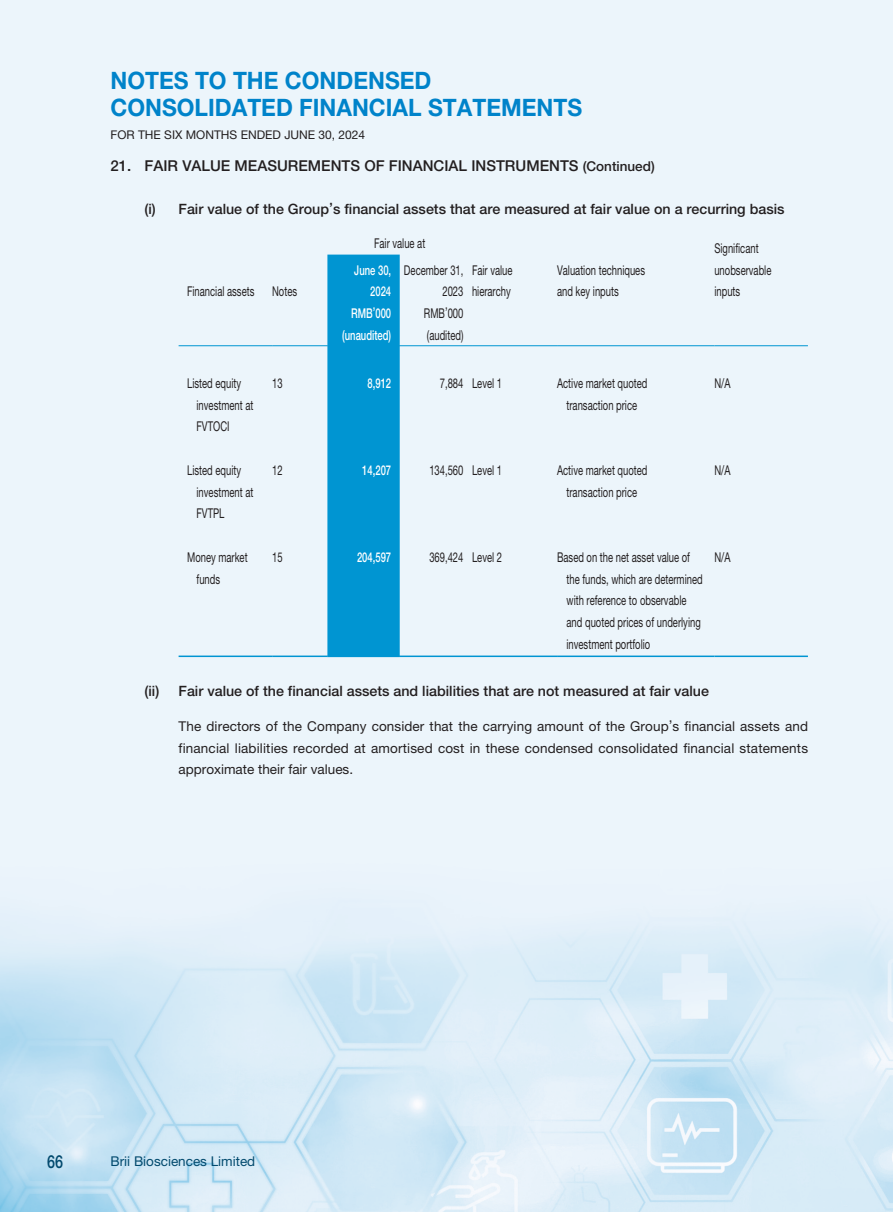
<style>
.page{position:relative;width:893px;height:1212px;background:#fff}
.page>*{position:absolute;margin:0;border:0;box-sizing:border-box;transform-origin:0 0}
.t1{font:700 24px/27px "Helvetica Neue LT Std";color:#0083ca;scale:.95 1}
.t2{font:500 18px "Helvetica Neue LT Std";color:#024a6e;scale:.8 1}
.t3{font:500 15px "Helvetica Neue LT Std";color:#231f20}
.t4{font:500 14.25px "Helvetica Neue LT Std";color:#231f20}
.t5{font:13.5px/21.8px "Helvetica Neue LT Std";color:#231f20;scale:.7 1}
.t6{font:13.5px/21.8px "Helvetica Neue LT Std";color:#231f20;text-align:justify}
.t7{font:500 13.5px/21.8px "Helvetica Neue LT Std";color:#fff;text-align:right;scale:.7 1}
.t8{font:13.5px "Helvetica Neue LT Std";color:#024a6e}
.t9{font:12px "Helvetica Neue LT Std";color:#231f20}
.s1{font-size:13.5px}
</style>
<div class="page">
<img style="left:0;top:0;width:893px;height:1212px">
<div style="left:327px;top:255px;width:73px;height:400px;background:#0095d2"></div>
<hr style="left:179px;top:345px;width:93px;height:1px;background:#0095d2">
<hr style="left:272px;top:345px;width:55px;height:1px;background:#0095d2">
<hr style="left:327px;top:345px;width:73px;height:1px;background:#0095d2">
<hr style="left:400px;top:345px;width:72px;height:1px;background:#0095d2">
<hr style="left:472px;top:345px;width:85px;height:1px;background:#0095d2">
<hr style="left:557px;top:345px;width:157px;height:1px;background:#0095d2">
<hr style="left:714px;top:345px;width:94px;height:1px;background:#0095d2">
<hr style="left:179px;top:655px;width:93px;height:2px;background:#0095d2">
<hr style="left:272px;top:655px;width:55px;height:2px;background:#0095d2">
<hr style="left:327px;top:655px;width:73px;height:2px;background:#0095d2">
<hr style="left:400px;top:655px;width:72px;height:2px;background:#0095d2">
<hr style="left:472px;top:655px;width:85px;height:2px;background:#0095d2">
<hr style="left:557px;top:655px;width:157px;height:2px;background:#0095d2">
<hr style="left:714px;top:655px;width:94px;height:2px;background:#0095d2">
<h1 class="t1" style="left:111px;top:67px;width:498px">NOTES TO THE CONDENSED<br>CONSOLIDATED FINANCIAL STATEMENTS</h1>
<p class="t9" style="left:111px;top:128px;width:256px">FOR THE SIX MONTHS ENDED JUNE 30, 2024</p>
<p class="t3" style="left:111px;top:156px;width:546px">21. FAIR VALUE MEASUREMENTS OF FINANCIAL INSTRUMENTS <span class="s1">(Continued)</span></p>
<p class="t4" style="left:145px;top:200px;width:641px">(i) Fair value of the Group’s financial assets that are measured at fair value on a recurring basis</p>
<p class="t5" style="left:374px;top:232px;width:75px">Fair value at</p>
<p class="t5" style="left:714px;top:237px;width:83px">Significant unobservable</p>
<p class="t5" style="left:187px;top:280px;width:98px">Financial assets</p>
<p class="t5" style="left:272px;top:280px;width:37px">Notes</p>
<p class="t5" style="left:714px;top:280px;width:39px">inputs</p>
<p class="t7" style="left:354px;top:259px;width:54px">June 30,<br>2024</p>
<p class="t5" style="left:404px;top:259px;width:87px;text-align:right">December 31,<br>2023</p>
<p class="t5" style="left:472px;top:259px;width:59px">Fair value hierarchy</p>
<p class="t5" style="left:557px;top:259px;width:127px">Valuation techniques and key inputs</p>
<p class="t7" style="left:342px;top:302px;width:72px">RMB’000 (unaudited)</p>
<p class="t5" style="left:424px;top:302px;width:58px">RMB’000 (audited)</p>
<p class="t5" style="left:197px;top:372px;width:83px;text-indent:-9px">Listed equity investment at<br>FVTOCI</p>
<p class="t5" style="left:272px;top:372px;width:17px">13</p>
<p class="t7" style="left:368px;top:372px;width:35px">8,912</p>
<p class="t5" style="left:440px;top:372px;width:90px">7,884 Level 1</p>
<p class="t5" style="left:557px;top:372px;width:131px;text-align:center">Active market quoted transaction price</p>
<p class="t5" style="left:714px;top:372px;width:24px">N/A</p>
<p class="t5" style="left:197px;top:459px;width:83px;text-indent:-9px">Listed equity investment at<br>FVTPL</p>
<p class="t5" style="left:272px;top:459px;width:17px">12</p>
<p class="t7" style="left:362px;top:459px;width:43px">14,207</p>
<p class="t5" style="left:429px;top:459px;width:105px">134,560 Level 1</p>
<p class="t5" style="left:557px;top:459px;width:131px;text-align:center">Active market quoted transaction price</p>
<p class="t5" style="left:714px;top:459px;width:24px">N/A</p>
<p class="t5" style="left:197px;top:546px;width:75px;text-indent:-9px">Money market funds</p>
<p class="t5" style="left:272px;top:546px;width:17px">15</p>
<p class="t7" style="left:357px;top:546px;width:50px">204,597</p>
<p class="t5" style="left:429px;top:546px;width:105px">369,424 Level 2</p>
<p class="t5" style="left:566px;top:546px;width:196px;text-indent:-9px">Based on the net asset value of the funds, which are determined with reference to observable and quoted prices of underlying investment portfolio</p>
<p class="t5" style="left:714px;top:546px;width:24px">N/A</p>
<p class="t4" style="left:145px;top:683px;width:16px">(ii)</p>
<p class="t4" style="left:179px;top:683px;width:532px">Fair value of the financial assets and liabilities that are not measured at fair value</p>
<p class="t6" style="left:179px;top:715px;width:631px">The directors of the Company consider that the carrying amount of the Group’s financial assets and financial liabilities recorded at amortised cost in these condensed consolidated financial statements approximate their fair values.</p>
<h2 class="t2" style="left:47px;top:1151px;width:22px">66</h2>
<p class="t8" style="left:111px;top:1153px;width:146px">Brii Biosciences Limited</p>
</div>
